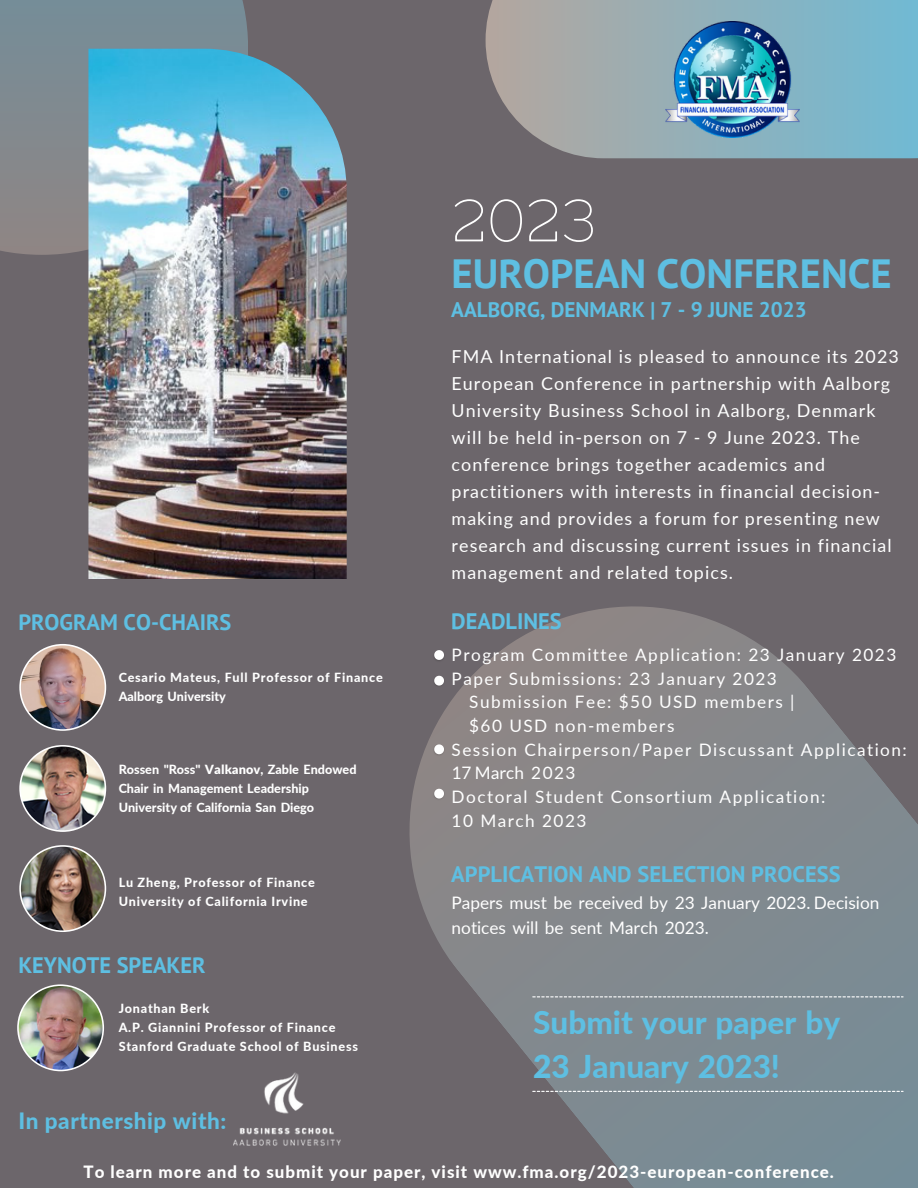
<style>
.page{position:relative;width:918px;height:1188px;background:#6c666b}
.page>*{position:absolute;margin:0;border:0;box-sizing:border-box;transform-origin:0 0}
.t1{font:59.25px "Nixie One";color:#fff}
.t2{font:700 40.8px "PT Sans";color:#5ebfe2}
.t3{font:800 31.5px/43.8px "Lato";color:#5ebfe2}
.t4{font:800 22.5px "Lato";letter-spacing:.025em;color:#5ebfe2}
.t5{font:700 22.35px "PT Sans";color:#5ebfe2}
.t6{font:700 21.15px "PT Sans";color:#5ebfe2}
.t7{font:17.85px/27px "Lato";letter-spacing:.06em;color:#fff}
.t8{font:17.25px "Lato";letter-spacing:.085em;color:#fff}
.t9{font:17.25px/25.8px "Lato";color:#fff}
.t10{font:800 16.95px "Lato";letter-spacing:.06em;color:#fff}
.t11{font:800 12.6px/18.9px "Lato";letter-spacing:.06em;color:#fff}
.t12{font:800 12.6px/18.9px "Lato";color:#fff}
.s1{font-weight:900}
</style>
<div class="page">
<svg style="left:0;top:0;width:248px;height:255px;background:#7f8990"></svg>
<svg style="left:318px;top:515px;width:600px;height:673px"></svg>
<img style="left:88px;top:49px;width:258px;height:530px">
<img style="left:19px;top:644px;width:87px;height:87px">
<svg style="left:486px;top:0;width:432px;height:158px;background:#8fabb4"></svg>
<svg style="left:532px;top:996px;width:372px;height:1px"></svg>
<img style="left:666px;top:21px;width:134px;height:116px">
<svg style="left:532px;top:1091px;width:372px;height:1px"></svg>
<img style="left:19px;top:745px;width:87px;height:87px">
<img style="left:19px;top:845px;width:87px;height:87px">
<img style="left:233px;top:1072px;width:107px;height:73px">
<svg style="left:433px;top:650px;width:12px;height:12px"></svg>
<svg style="left:433px;top:675px;width:12px;height:13px"></svg>
<svg style="left:433px;top:744px;width:12px;height:12px"></svg>
<svg style="left:433px;top:788px;width:12px;height:13px"></svg>
<img style="left:17px;top:984px;width:87px;height:87px">
<p class="t5" style="left:18px;top:607px;width:215px">PROGRAM CO-CHAIRS</p>
<p class="t11" style="left:119px;top:668px;width:266px">Cesario Mateus, Full Professor of Finance<br>Aalborg University</p>
<p class="t12" style="left:119px;top:759px;width:239px">Rossen "Ross" <span class="s1">Valkanov</span>, Zable Endowed<br>Chair in Management Leadership<br>University of California San Diego</p>
<p class="t11" style="left:119px;top:872px;width:198px">Lu Zheng, Professor of Finance<br>University of California Irvine</p>
<p class="t5" style="left:18px;top:951px;width:189px">KEYNOTE SPEAKER</p>
<p class="t11" style="left:119px;top:999px;width:241px">Jonathan Berk<br>A.P. Giannini Professor of Finance<br>Stanford Graduate School of Business</p>
<p class="t4" style="left:18px;top:1107px;width:209px">In partnership with:</p>
<h1 class="t1" style="left:452px;top:186px;width:146px">2023</h1>
<h2 class="t2" style="left:452px;top:246px;width:442px">EUROPEAN CONFERENCE</h2>
<p class="t6" style="left:451px;top:295px;width:357px">AALBORG, DENMARK | 7 - 9 JUNE 2023</p>
<p class="t7" style="left:452px;top:343px;width:449px">FMA International is pleased to announce its 2023<br>European Conference in partnership with Aalborg University Business School in Aalborg, Denmark will be held in-person on 7 - 9 June 2023. The conference brings together academics and practitioners with interests in financial decision&shy;making and provides a forum for presenting new research and discussing current issues in financial management and related topics.</p>
<p class="t5" style="left:451px;top:607px;width:112px">DEADLINES</p>
<p class="t8" style="left:452px;top:644px;width:446px">Program Committee Application: 23 January 2023</p>
<p class="t8" style="left:452px;top:668px;width:327px">Paper Submissions: 23 January 2023</p>
<p class="t8" style="left:469px;top:691px;width:327px">Submission Fee: $50 USD members |</p>
<p class="t8" style="left:469px;top:715px;width:207px">$60 USD non-members</p>
<p class="t8" style="left:452px;top:739px;width:457px">Session Chairperson/Paper Discussant Application:</p>
<p class="t9" style="left:452px;top:760px;width:125px">17 March 2023</p>
<p class="t8" style="left:452px;top:786px;width:375px">Doctoral Student Consortium Application:</p>
<p class="t8" style="left:452px;top:810px;width:136px">10 March 2023</p>
<p class="t5" style="left:451px;top:860px;width:391px">APPLICATION AND SELECTION PROCESS</p>
<p class="t9" style="left:452px;top:889px;width:429px">Papers must be received by 23 January 2023. Decision notices will be sent March 2023.</p>
<h3 class="t3" style="left:533px;top:1000px;width:308px">Submit your paper by<br><span class="s1">2</span>3 January 2023!</h3>
<p class="t10" style="left:83px;top:1161px;width:752px">To learn more and to submit your paper, visit www.fma.org/2023-european-conference.</p>
</div>
